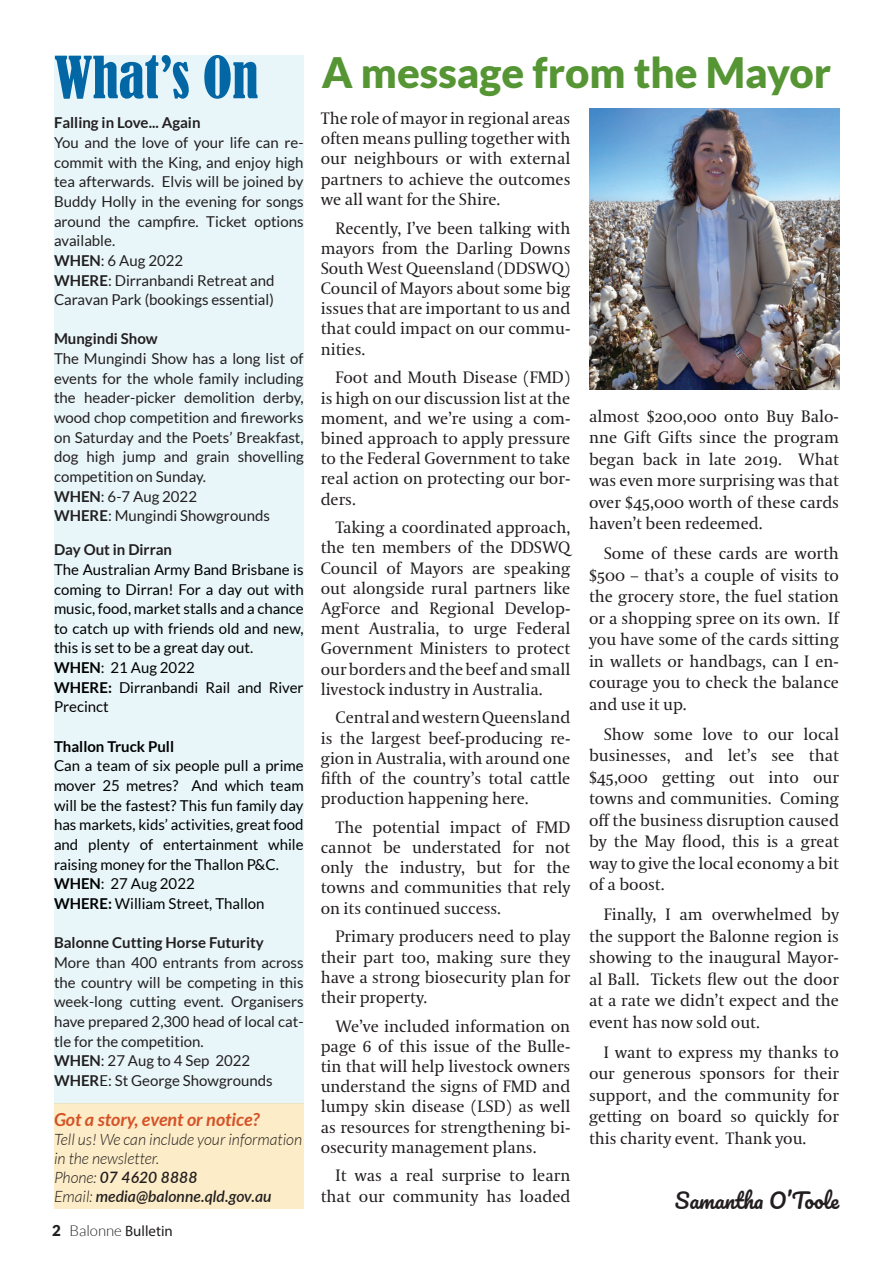
<style>
.page{position:relative;width:893px;height:1263px;background:#fff}
.page>*{position:absolute;margin:0;border:0;box-sizing:border-box;transform-origin:0 0}
.t1{font:condensed 54px "Bernard";color:#0367a6}
.Heading{font:900 42px "Lato";color:#559534}
.Mayor_Sign{font:21px "Pacifico";color:#231f20}
.t2{font:italic 700 18px "Lato";color:#d55227}
.Body_Text{font:16.5px/20.2px "Coranto 2";color:#231f20;text-align:justify}
.First_Paragraph{font:16.5px/20.2px "Coranto 2";color:#231f20;text-align:justify}
.t3{font:italic 300 15.75px/18.9px "Lato";color:#231f20}
.t4{font:italic 600 15.75px "Lato";color:#231f20}
.What_s_On{font:15px/19.6px "Lato";color:#231f20;text-align:justify}
.What_s_On-2{font:15px/19.6px "Lato";color:#000;text-align:justify}
.What_s_On-3{font:700 15px "Lato";color:#231f20}
.What_s_On-4{font:700 15px "Lato";color:#000}
.t5{font:15px "Myriad Pro";color:#231f20}
.s1{font-weight:700}
.s2{font-weight:300}
.s3{font-family:"Lato";font-weight:900}
.s4{font-family:"Lato";font-weight:300}
</style>
<div class="page">
<div style="left:54px;top:55px;width:250px;height:1048px;background:#e8f6fa"></div>
<div style="left:54px;top:1103px;width:250px;height:106px;background:#fcecc7"></div>
<img style="left:589px;top:108px;width:250px;height:281px">
<p class="t1" style="left:54px;top:46px;width:206px">What’s On</p>
<p class="Heading" style="left:322px;top:48px;width:511px">A message from the Mayor</p>
<p class="What_s_On-3" style="left:54px;top:114px;width:148px">Falling in Love... Again</p>
<p class="What_s_On" style="left:54px;top:133px;width:251px">You and the love of your life can re&shy;commit with the King, and enjoy high tea afterwards. Elvis will be joined by Buddy Holly in the evening for songs around the campfire. Ticket options available.</p>
<p class="What_s_On" style="left:54px;top:250px;width:131px"><span class="s1">WHEN</span>: 6 Aug 2022</p>
<p class="What_s_On" style="left:54px;top:270px;width:222px"><span class="s1">WHERE</span>: Dirranbandi Retreat and<br>Caravan Park (bookings essential)</p>
<p class="What_s_On-3" style="left:54px;top:330px;width:105px">Mungindi Show</p>
<p class="What_s_On" style="left:54px;top:349px;width:251px">The Mungindi Show has a long list of events for the whole family including the header-picker demolition derby, wood chop competition and fireworks on Saturday and the Poets’ Breakfast, dog high jump and grain shovelling competition on Sunday.</p>
<p class="What_s_On" style="left:54px;top:486px;width:145px"><span class="s1">WHEN</span>: 6-7 Aug 2022</p>
<p class="What_s_On" style="left:54px;top:506px;width:217px"><span class="s1">WHERE</span>: Mungindi Showgrounds</p>
<p class="What_s_On-3" style="left:54px;top:541px;width:120px">Day Out in Dirran</p>
<p class="What_s_On-2" style="left:54px;top:559px;width:251px">The Australian Army Band Brisbane is coming to Dirran! For a day out with music, food, market stalls and a chance to catch up with friends old and new, this is set to be a great day out.</p>
<p class="What_s_On-2" style="left:54px;top:658px;width:142px"><span class="s1">WHEN</span>: 21 Aug 2022</p>
<p class="What_s_On-2" style="left:54px;top:677px;width:251px"><span class="s1">WHERE:</span> Dirranbandi Rail and River<br>Precinct</p>
<p class="What_s_On-4" style="left:54px;top:738px;width:122px">Thallon Truck Pull</p>
<p class="What_s_On-2" style="left:54px;top:756px;width:251px">Can a team of six people pull a prime mover 25 metres? And which team will be the fastest? This fun family day has markets, kids’ activities, great food and plenty of entertainment while raising money for the Thallon P&amp;C.</p>
<p class="What_s_On-2" style="left:54px;top:874px;width:142px"><span class="s1">WHEN</span>: 27 Aug 2022</p>
<p class="What_s_On-2" style="left:54px;top:893px;width:212px"><span class="s1">WHERE:</span> William Street, Thallon</p>
<p class="What_s_On-3" style="left:54px;top:934px;width:211px">Balonne Cutting Horse Futurity</p>
<p class="What_s_On" style="left:54px;top:952px;width:251px">More than 400 entrants from across the country will be competing in this week-long cutting event. Organisers have prepared 2,300 head of local cat&shy;tle for the competition.</p>
<p class="What_s_On" style="left:54px;top:1051px;width:198px"><span class="s1">WHEN</span>: 27 Aug to 4 Sep 2022</p>
<p class="What_s_On" style="left:54px;top:1070px;width:220px"><span class="s1">WHER</span>E: St George Showgrounds</p>
<p class="t2" style="left:54px;top:1109px;width:207px">Got a story, event or notice?</p>
<p class="t3" style="left:54px;top:1130px;width:250px">Tell us! We can include your information in the newsletter.</p>
<p class="t4" style="left:54px;top:1165px;width:145px"><span class="s2">Phone:</span> 07 4620 8888</p>
<p class="t4" style="left:54px;top:1184px;width:219px"><span class="s2">Email:</span> media@balonne.qld.gov.au</p>
<p class="t5" style="left:52px;top:1221px;width:122px"><span class="s3">2</span> <span class="s4">Balonne</span> Bulletin</p>
<p class="First_Paragraph" style="left:321px;top:109px;width:251px">The role of mayor in regional areas often means pulling together with our neighbours or with external partners to achieve the outcomes we all want for the Shire.</p>
<p class="Body_Text" style="left:321px;top:218px;width:251px;text-indent:15px">Recently, I’ve been talking with mayors from the Darling Downs South West Queensland (DDSWQ)<br>Council of Mayors about some big issues that are important to us and that could impact on our commu&shy;nities.</p>
<p class="Body_Text" style="left:321px;top:368px;width:251px;text-indent:15px">Foot and Mouth Disease (FMD) is high on our discussion list at the moment, and we’re using a com&shy;bined approach to apply pressure to the Federal Government to take real action on protecting our bor&shy;ders.</p>
<p class="Body_Text" style="left:321px;top:518px;width:251px;text-indent:15px">Taking a coordinated approach, the ten members of the DDSWQ Council of Mayors are speaking out alongside rural partners like AgForce and Regional Develop&shy;ment Australia, to urge Federal Government Ministers to protect our borders and the beef and small livestock industry in Australia.</p>
<p class="Body_Text" style="left:321px;top:708px;width:251px;text-indent:15px">Central and western Queensland is the largest beef-producing re&shy;gion in Australia, with around one fifth of the country’s total cattle production happening here.</p>
<p class="Body_Text" style="left:321px;top:818px;width:251px;text-indent:15px">The potential impact of FMD cannot be understated for not only the industry, but for the towns and communities that rely on its continued success.</p>
<p class="Body_Text" style="left:321px;top:927px;width:251px;text-indent:15px">Primary producers need to play their part too, making sure they have a strong biosecurity plan for their property.</p>
<p class="Body_Text" style="left:321px;top:1016px;width:251px;text-indent:15px">We’ve included information on page 6 of this issue of the Bulle&shy;tin that will help livestock owners understand the signs of FMD and lumpy skin disease (LSD) as well as resources for strengthening bi&shy;osecurity management plans.</p>
<p class="Body_Text" style="left:321px;top:1166px;width:251px;text-align:right">It was a real surprise to learn that our community has loaded</p>
<p class="Body_Text" style="left:589px;top:406px;width:251px;line-height:21.5px">almost $200,000 onto Buy Balo&shy;nne Gift Gifts since the program began back in late 2019. What was even more surprising was that over $45,000 worth of these cards haven’t been redeemed.</p>
<p class="Body_Text" style="left:589px;top:544px;width:252px;line-height:21.5px;text-indent:15px">Some of these cards are worth $500 – that’s a couple of visits to the grocery store, the fuel station or a shopping spree on its own. If you have some of the cards sitting in wallets or handbags, can I en&shy;courage you to check the balance and use it up.</p>
<p class="Body_Text" style="left:589px;top:724px;width:251px;line-height:21.5px;text-indent:15px">Show some love to our local businesses, and let’s see that $45,000 getting out into our towns and communities. Coming off the business disruption caused by the May flood, this is a great way to give the local economy a bit of a boost.</p>
<p class="Body_Text" style="left:589px;top:904px;width:251px;line-height:21.5px;text-indent:15px">Finally, I am overwhelmed by the support the Balonne region is showing to the inaugural Mayor&shy;al Ball. Tickets flew out the door at a rate we didn’t expect and the event has now sold out.</p>
<p class="Body_Text" style="left:589px;top:1042px;width:251px;line-height:21.5px;text-indent:15px">I want to express my thanks to our generous sponsors for their support, and the community for getting on board so quickly for this charity event. Thank you.</p>
<p class="Mayor_Sign" style="left:675px;top:1189px;width:166px">Samantha O’Toole</p>
</div>
